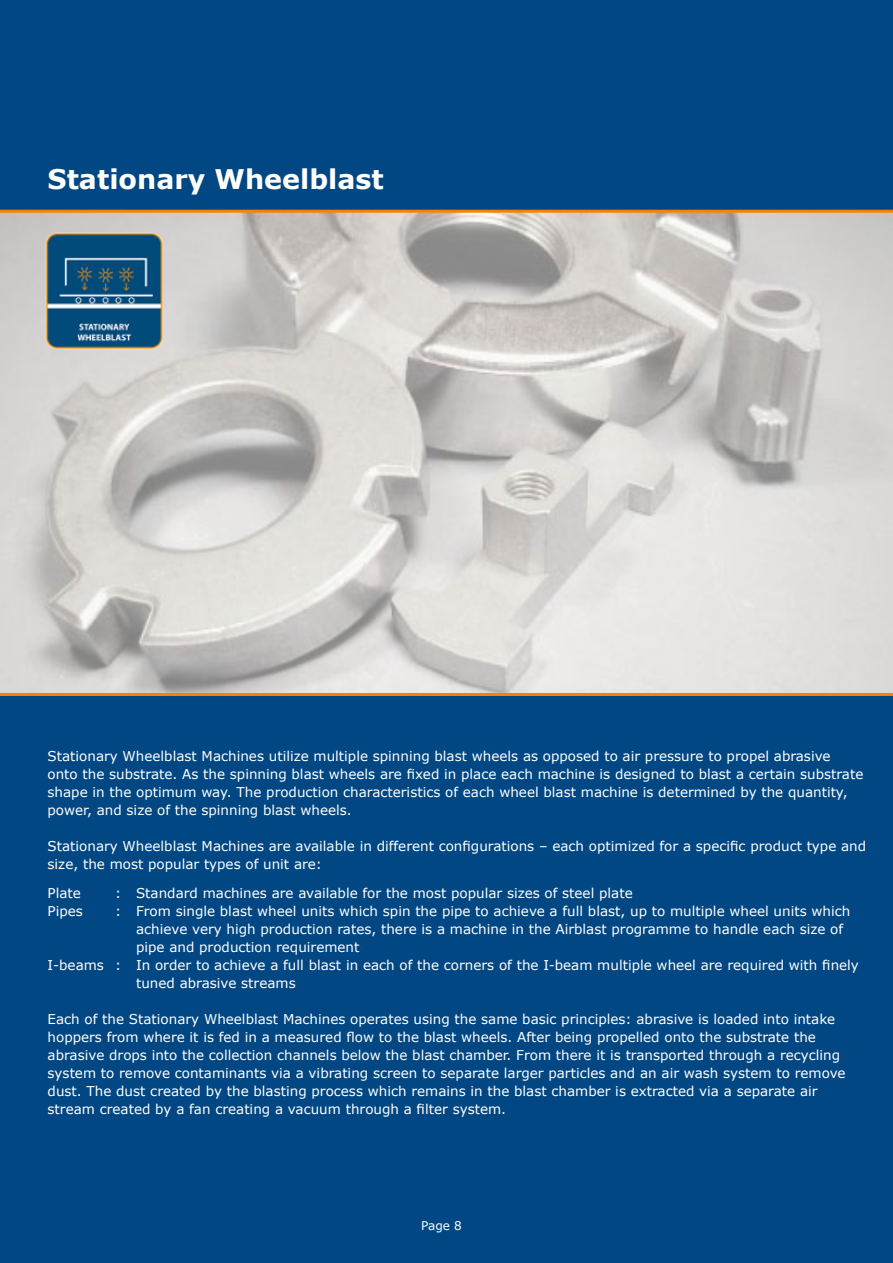
<style>
.page{position:relative;width:893px;height:1263px;background:#fff}
.page>*{position:absolute;margin:0;border:0;box-sizing:border-box;transform-origin:0 0}
.t1{font:700 27px "Verdana";color:#fff}
.t2{font:13.5px/18px "Verdana";color:#fff}
.t3{font:12px "Verdana";color:#fff}
</style>
<div class="page">
<div style="left:0;top:0;width:893px;height:211px;background:#004783"></div>
<div style="left:0;top:696px;width:893px;height:567px;background:#004783"></div>
<svg style="left:0;top:210px;width:893px;height:486px;background:#d2ceca"></svg>
<img style="left:42px;top:229px;width:125px;height:123px">
<h1 class="t1" style="left:47px;top:160px;width:338px">Stationary Wheelblast</h1>
<p class="t2" style="left:48px;top:747px;width:817px">Stationary Wheelblast Machines utilize multiple spinning blast wheels as opposed to air pressure to propel abrasive onto the substrate. As the spinning blast wheels are fixed in place each machine is designed to blast a certain substrate shape in the optimum way. The production characteristics of each wheel blast machine is determined by the quantity, power, and size of the spinning blast wheels.</p>
<p class="t2" style="left:48px;top:837px;width:820px">Stationary Wheelblast Machines are available in different configurations – each optimized for a specific product type and size, the most popular types of unit are:</p>
<p class="t2" style="left:48px;top:884px;width:35px">Plate</p>
<p class="t2" style="left:115px;top:884px;width:519px">: Standard machines are available for the most popular sizes of steel plate</p>
<p class="t2" style="left:48px;top:902px;width:37px">Pipes</p>
<p class="t2" style="left:115px;top:902px;width:737px">: From single blast wheel units which spin the pipe to achieve a full blast, up to multiple wheel units which</p>
<p class="t2" style="left:136px;top:920px;width:709px">achieve very high production rates, there is a machine in the Airblast programme to handle each size of</p>
<p class="t2" style="left:136px;top:938px;width:225px">pipe and production requirement</p>
<p class="t2" style="left:48px;top:956px;width:813px">I-beams : In order to achieve a full blast in each of the corners of the I-beam multiple wheel are required with finely</p>
<p class="t2" style="left:136px;top:974px;width:161px">tuned abrasive streams</p>
<p class="t2" style="left:48px;top:1010px;width:799px">Each of the Stationary Wheelblast Machines operates using the same basic principles: abrasive is loaded into intake hoppers from where it is fed in a measured flow to the blast wheels. After being propelled onto the substrate the abrasive drops into the collection channels below the blast chamber. From there it is transported through a recycling system to remove contaminants via a vibrating screen to separate larger particles and an air wash system to remove dust. The dust created by the blasting process which remains in the blast chamber is extracted via a separate air stream created by a fan creating a vacuum through a filter system.</p>
<p class="t3" style="left:421px;top:1218px;width:42px">Page 8</p>
</div>
